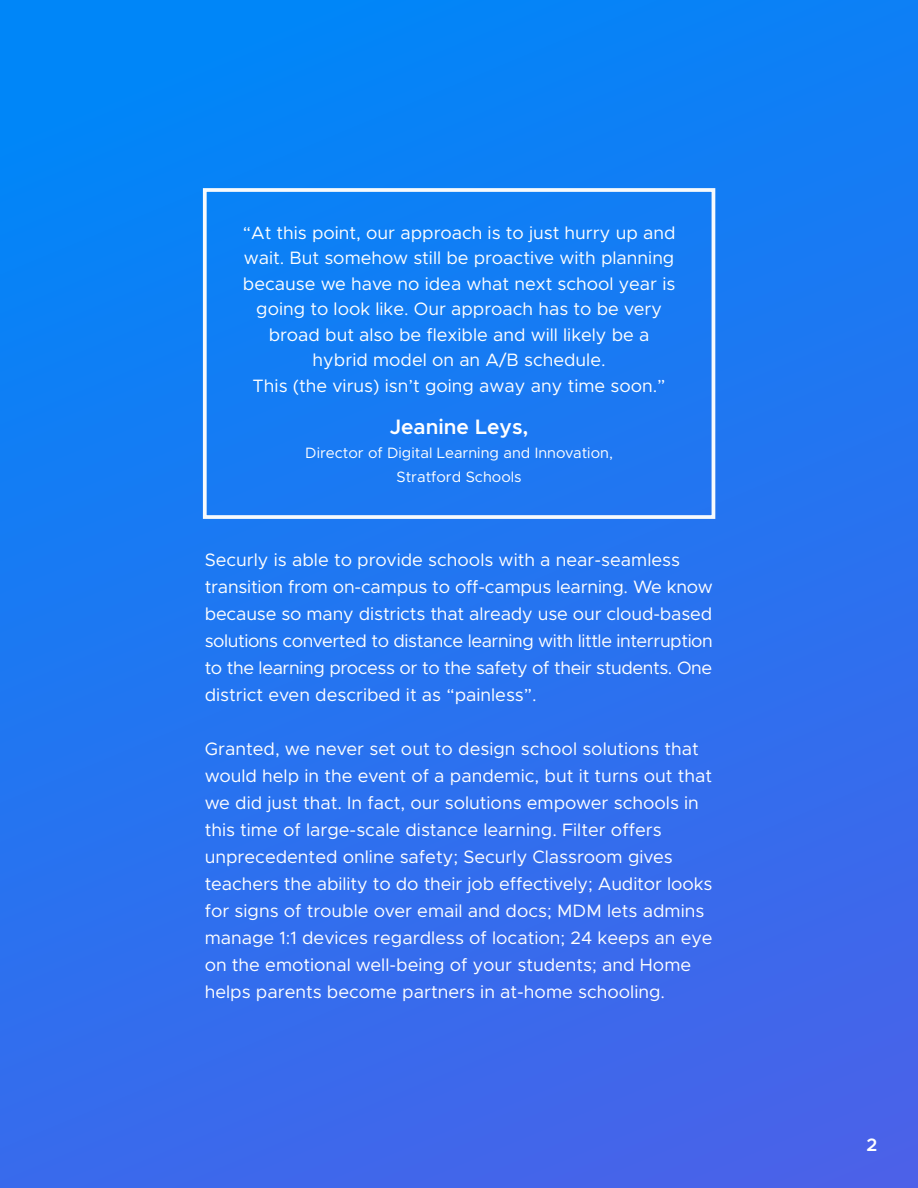
<style>
.page{position:relative;width:918px;height:1188px;background:#fff}
.page>*{position:absolute;margin:0;border:0;box-sizing:border-box;transform-origin:0 0}
.t1{font:600 21px "Metropolis";color:#fff}
.t2{font:18px/27px "Metropolis";color:#fff}
.t3{font:600 18px "Metropolis";color:#fff}
.t4{font:15px/24px "Metropolis";color:#fff;text-align:center}
</style>
<div class="page">
<div style="left:0;top:0;width:918px;height:1188px;background:linear-gradient(to bottom,#0385f7,#4365ea)"></div>
<div style="left:203px;top:188px;width:512px;height:331px;border:4px solid #f7fafc"></div>
<p class="t2" style="left:243px;top:220px;width:434px;line-height:25.5px;text-align:center">“At this point, our approach is to just hurry up and wait. But somehow still be proactive with planning because we have no idea what next school year is going to look like. Our approach has to be very broad but also be flexible and will likely be a hybrid model on an A/B schedule.<br>This (the virus) isn’t going away any time soon.”</p>
<p class="t1" style="left:390px;top:413px;width:140px">Jeanine Leys,</p>
<p class="t4" style="left:305px;top:440px;width:309px">Director of Digital Learning and Innovation,<br>Stratford Schools</p>
<p class="t2" style="left:205px;top:546px;width:510px">Securly is able to provide schools with a near-seamless transition from on-campus to off-campus learning. We know because so many districts that already use our cloud-based solutions converted to distance learning with little interruption to the learning process or to the safety of their students. One district even described it as “painless”.</p>
<p class="t2" style="left:205px;top:735px;width:509px">Granted, we never set out to design school solutions that would help in the event of a pandemic, but it turns out that we did just that. In fact, our solutions empower schools in this time of large-scale distance learning. Filter offers unprecedented online safety; Securly Classroom gives teachers the ability to do their job effectively; Auditor looks for signs of trouble over email and docs; MDM lets admins manage 1:1 devices regardless of location; 24 keeps an eye on the emotional well-being of your students; and Home helps parents become partners in at-home schooling.</p>
<p class="t3" style="left:867px;top:1133px;width:12px">2</p>
</div>
